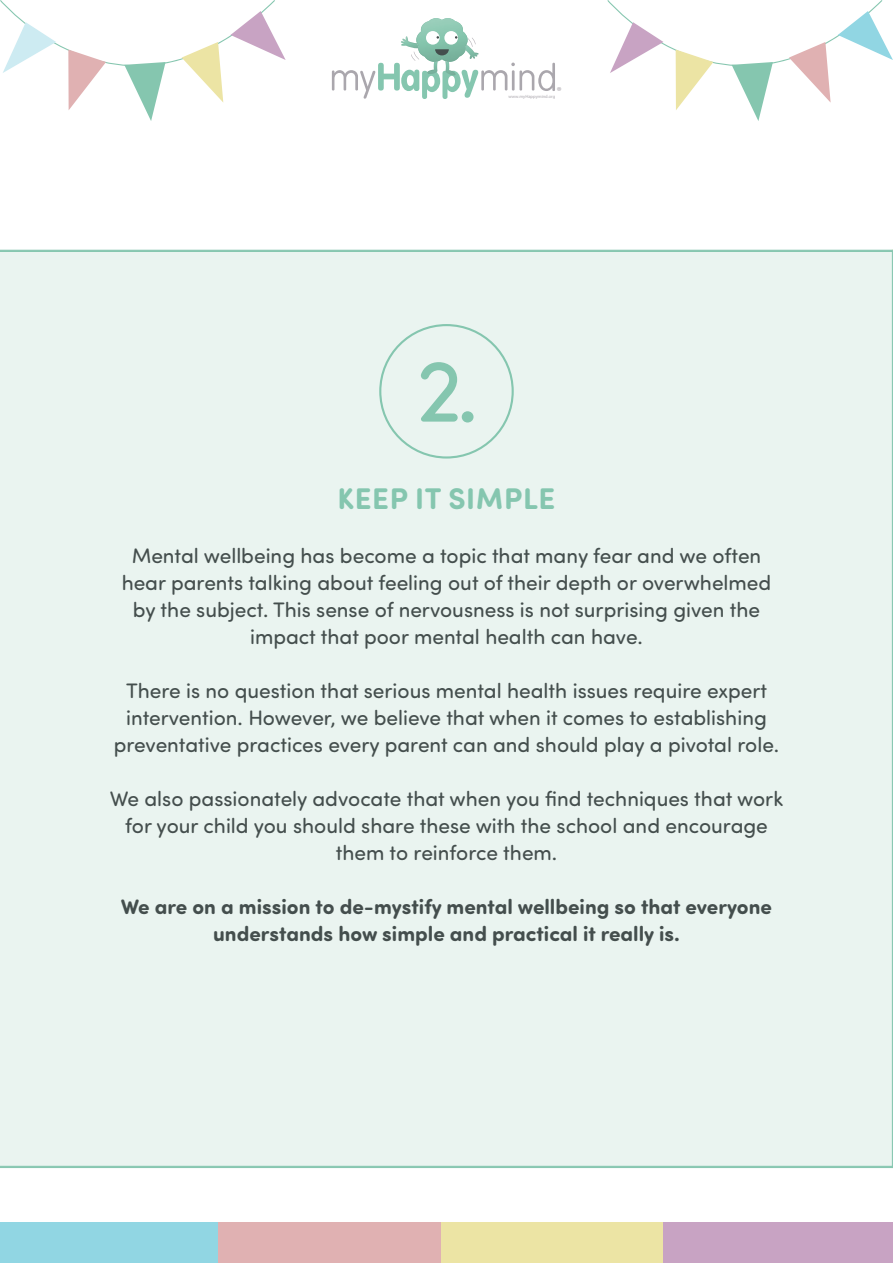
<style>
.page{position:relative;width:893px;height:1263px;background:#fff}
.page>*{position:absolute;margin:0;border:0;box-sizing:border-box;transform-origin:0 0}
.t1{font:90px "Sofia Pro Soft";color:#85c6af}
.t2{font:700 30px "Sofia Pro Soft";letter-spacing:.02em;color:#85c6af}
.t3{font:21px/27px "Sofia Pro Soft";color:#444e4d;text-align:center}
.t4{font:700 21px/27px "Sofia Pro Soft";color:#444e4d;text-align:center}
.t5{font:11.7px "Myriad Pro";color:#aaa7ad}
.t6{font:4.5px "Myriad Pro";color:#aaa7ad}
</style>
<div class="page">
<svg style="left:607px;top:0;width:286px;height:121px"></svg>
<svg style="left:0;top:0;width:286px;height:121px"></svg>
<svg style="left:332px;top:18px;width:223px;height:81px"></svg>
<div style="left:0;top:1222px;width:218px;height:41px;background:#91d6e3"></div>
<div style="left:218px;top:1222px;width:223px;height:41px;background:#e0b1b2"></div>
<div style="left:441px;top:1222px;width:222px;height:41px;background:#ece4a4"></div>
<div style="left:663px;top:1222px;width:230px;height:41px;background:#c8a3c3"></div>
<div style="left:0;top:251px;width:892px;height:915px;background:#eaf4f0"></div>
<p class="t5" style="left:557px;top:84px;width:6px">®</p>
<p class="t6" style="left:508px;top:94px;width:48px">www.myHappymind.org</p>
<p class="t1" style="left:416px;top:329px;width:65px">2.</p>
<p class="t2" style="left:337px;top:476px;width:220px">KEEP IT SIMPLE</p>
<p class="t3" style="left:122px;top:541px;width:651px">Mental wellbeing has become a topic that many fear and we often hear parents talking about feeling out of their depth or overwhelmed by the subject. This sense of nervousness is not surprising given the impact that poor mental health can have.</p>
<p class="t3" style="left:114px;top:676px;width:667px">There is no question that serious mental health issues require expert intervention. However, we believe that when it comes to establishing preventative practices every parent can and should play a pivotal role.</p>
<p class="t3" style="left:110px;top:784px;width:675px">We also passionately advocate that when you find techniques that work for your child you should share these with the school and encourage them to reinforce them.</p>
<p class="t4" style="left:121px;top:891px;width:652px">We are on a mission to de-mystify mental wellbeing so that everyone understands how simple and practical it really is.</p>
</div>
